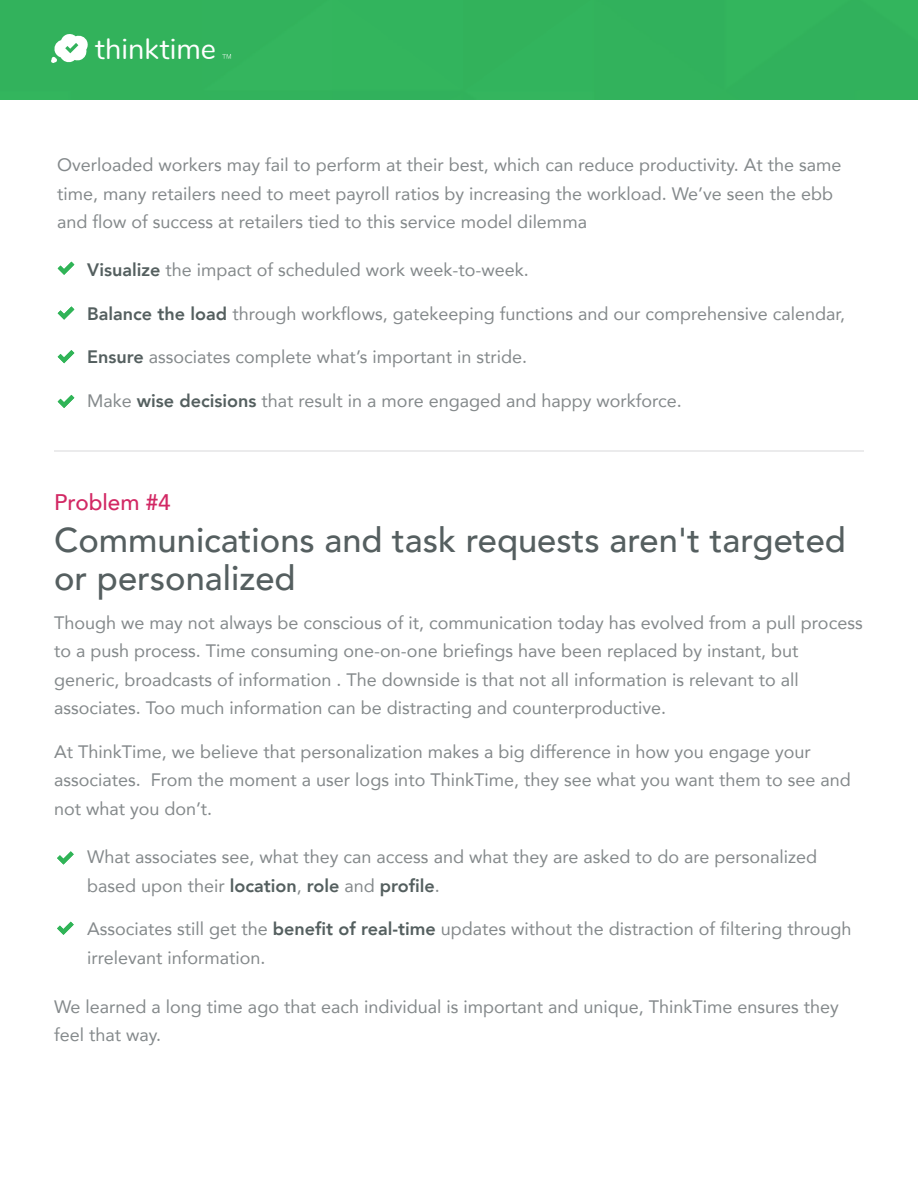
<style>
.page{position:relative;width:918px;height:1188px;background:#fff}
.page>*{position:absolute;margin:0;border:0;box-sizing:border-box;transform-origin:0 0}
.t1{font:500 34.5px/37.5px "Avenir";color:#555f60}
.t2{font:28.8px "Nunito";color:#fff}
.t3{font:500 22.5px "Avenir";color:#d22864}
.t4{font:18px/28.5px "Avenir";color:#84898b}
.s1{font-weight:800;color:#545f5f}
</style>
<div class="page">
<svg style="left:58px;top:262px;width:16px;height:13px"></svg>
<svg style="left:58px;top:306px;width:16px;height:14px"></svg>
<div style="left:0;top:0;width:918px;height:100px;background:#32b25c"></div>
<svg style="left:51px;top:33px;width:37px;height:30px"></svg>
<svg style="left:222px;top:54px;width:9px;height:5px"></svg>
<hr style="left:54px;top:451px;width:810px;height:1px;background:#ebebec">
<svg style="left:57px;top:851px;width:17px;height:14px"></svg>
<svg style="left:57px;top:922px;width:17px;height:13px"></svg>
<svg style="left:58px;top:350px;width:16px;height:13px"></svg>
<svg style="left:58px;top:395px;width:16px;height:13px"></svg>
<h2 class="t2" style="left:95px;top:28px;width:122px">thinktime</h2>
<p class="t4" style="left:57px;top:150px;width:786px">Overloaded workers may fail to perform at their best, which can reduce productivity. At the same time, many retailers need to meet payroll ratios by increasing the workload. We’ve seen the ebb and flow of success at retailers tied to this service model dilemma</p>
<p class="t4" style="left:87px;top:255px;width:443px"><span class="s1">Visualize</span> the impact of scheduled work week-to-week.</p>
<p class="t4" style="left:87px;top:299px;width:760px"><span class="s1">Balance the load</span> through workflows, gatekeeping functions and our comprehensive calendar,</p>
<p class="t4" style="left:87px;top:342px;width:441px"><span class="s1">Ensure</span> associates complete what’s important in stride.</p>
<p class="t4" style="left:87px;top:386px;width:596px">Make <span class="s1">wise decisions</span> that result in a more engaged and happy workforce.</p>
<p class="t3" style="left:54px;top:482px;width:118px">Problem #4</p>
<h1 class="t1" style="left:54px;top:520px;width:793px">Communications and task requests aren't targeted or personalized</h1>
<p class="t4" style="left:54px;top:608px;width:810px">Though we may not always be conscious of it, communication today has evolved from a pull process to a push process. Time consuming one-on-one briefings have been replaced by instant, but generic, broadcasts of information . The downside is that not all information is relevant to all associates. Too much information can be distracting and counterproductive.</p>
<p class="t4" style="left:54px;top:737px;width:798px">At ThinkTime, we believe that personalization makes a big difference in how you engage your associates. From the moment a user logs into ThinkTime, they see what you want them to see and not what you don’t.</p>
<p class="t4" style="left:87px;top:842px;width:732px">What associates see, what they can access and what they are asked to do are personalized based upon their <span class="s1">location</span>, <span class="s1">role</span> and <span class="s1">profile</span>.</p>
<p class="t4" style="left:87px;top:914px;width:766px">Associates still get the <span class="s1">benefit of real-time</span> updates without the distraction of filtering through irrelevant information.</p>
<p class="t4" style="left:54px;top:992px;width:786px">We learned a long time ago that each individual is important and unique, ThinkTime ensures they feel that way.</p>
</div>
